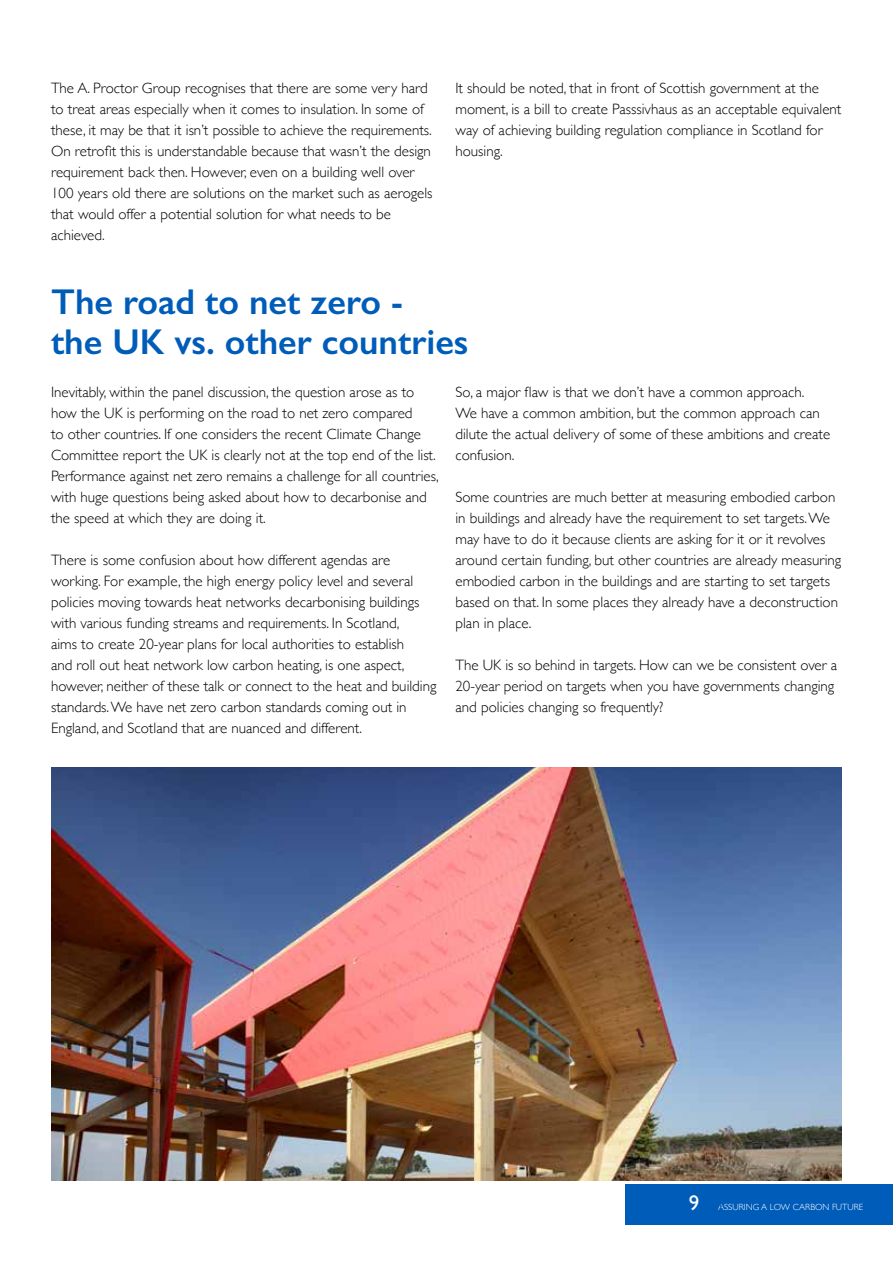
<style>
.page{position:relative;width:893px;height:1263px;background:#fff}
.page>*{position:absolute;margin:0;border:0;box-sizing:border-box;transform-origin:0 0}
.t1{font:600 36px/40.5px "Gill Sans";color:#005cb9}
.t2{font:21px "Gill Sans";color:#fff}
.t3{font:300 15px/21px "Gill Sans";color:#000}
.t4{font:300 9px "Gill Sans";color:#fff}
</style>
<div class="page">
<div style="left:626px;top:1184px;width:267px;height:41px;background:#005cb9"></div>
<img style="left:51px;top:767px;width:791px;height:413px">
<p class="t3" style="left:51px;top:77px;width:383px">The A. Proctor Group recognises that there are some very hard to treat areas especially when it comes to insulation. In some of these, it may be that it isn’t possible to achieve the requirements.<br>On retrofit this is understandable because that wasn’t the design requirement back then. However, even on a building well over 100 years old there are solutions on the market such as aerogels that would offer a potential solution for what needs to be achieved.</p>
<p class="t3" style="left:455px;top:77px;width:387px">It should be noted, that in front of Scottish government at the moment, is a bill to create Passsivhaus as an acceptable equivalent way of achieving building regulation compliance in Scotland for housing.</p>
<h1 class="t1" style="left:51px;top:281px;width:419px">The road to net zero -<br>the UK vs. other countries</h1>
<p class="t3" style="left:51px;top:381px;width:389px">Inevitably, within the panel discussion, the question arose as to how the UK is performing on the road to net zero compared<br>to other countries. If one considers the recent Climate Change Committee report the UK is clearly not at the top end of the list.<br>Performance against net zero remains a challenge for all countries, with huge questions being asked about how to decarbonise and the speed at which they are doing it.</p>
<p class="t3" style="left:51px;top:549px;width:387px">There is some confusion about how different agendas are working. For example, the high energy policy level and several policies moving towards heat networks decarbonising buildings with various funding streams and requirements. In Scotland,<br>aims to create 20-year plans for local authorities to establish<br>and roll out heat network low carbon heating, is one aspect, however, neither of these talk or connect to the heat and building standards. We have net zero carbon standards coming out in England, and Scotland that are nuanced and different.</p>
<p class="t3" style="left:455px;top:381px;width:376px">So, a major flaw is that we don’t have a common approach.<br>We have a common ambition, but the common approach can dilute the actual delivery of some of these ambitions and create confusion.</p>
<p class="t3" style="left:455px;top:486px;width:387px">Some countries are much better at measuring embodied carbon in buildings and already have the requirement to set targets. We may have to do it because clients are asking for it or it revolves around certain funding, but other countries are already measuring embodied carbon in the buildings and are starting to set targets based on that. In some places they already have a deconstruction plan in place.</p>
<p class="t3" style="left:455px;top:654px;width:383px">The UK is so behind in targets. How can we be consistent over a<br>20-year period on targets when you have governments changing and policies changing so frequently?</p>
<h2 class="t2" style="left:689px;top:1190px;width:12px">9</h2>
<p class="t4" style="left:718px;top:1199px;width:147px">ASSURING A LOW CARBON FUTURE</p>
</div>
